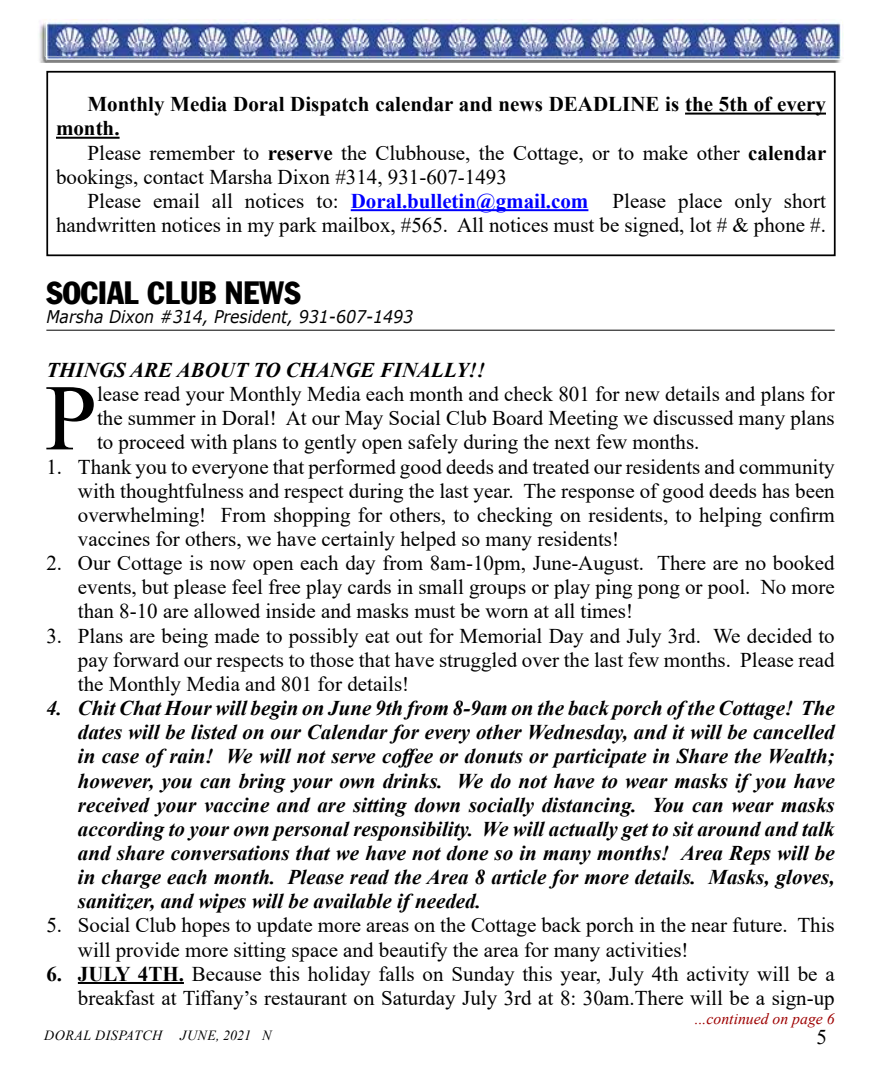
<style>
.page{position:relative;width:882px;height:1071px;background:#fff}
.page>*{position:absolute;margin:0;border:0;box-sizing:border-box;transform-origin:0 0}
.t1{font:93.98px "Times New Roman";color:#000}
.t2{font:31.5px "Franklin Gothic Condensed";color:#000}
.t3{font:21px/24.2px "Times New Roman";color:#000;text-align:justify}
.t4{font:italic 700 21px/24.2px "Times New Roman";color:#000;text-align:justify}
.t5{font:700 21px/24.2px "Times New Roman";color:#000}
.t6{font:italic 17.5px "Verdana";color:#000;scale:.9 1}
.t7{font:italic 15.75px "Times New Roman";color:#9e0000}
.t8{font:italic 14px "Times New Roman";letter-spacing:.035em;color:#000}
.t9{font:italic 14px "Times New Roman";letter-spacing:.015em;color:#000}
.s1{font-weight:700}
.s2{font-weight:700;color:#00f}
</style>
<div class="page">
<img style="left:39px;top:19px;width:804px;height:44px">
<hr style="left:685px;top:113px;width:141px;height:2px;background:#000">
<hr style="left:56px;top:137px;width:64px;height:2px;background:#000">
<hr style="left:351px;top:209px;width:237px;height:2px;background:#00f">
<div style="left:46px;top:71px;width:790px;height:185px;border:2px solid #000"></div>
<hr style="left:46px;top:330px;width:789px;height:1px;background:#000">
<hr style="left:78px;top:982px;width:106px;height:2px;background:#000">
<p class="t5" style="left:56px;top:92px;width:772px;text-indent:32px">Monthly Media Doral Dispatch calendar and news DEADLINE is the 5th of every month.</p>
<p class="t3" style="left:56px;top:140px;width:772px;text-indent:32px">Please remember to <span class="s1">reserve</span> the Clubhouse, the Cottage, or to make other <span class="s1">calendar </span>bookings, contact Marsha Dixon #314, 931-607-1493</p>
<p class="t3" style="left:56px;top:188px;width:772px;text-align:right">Please email all notices to: <span class="s2">Doral.bulletin@gmail.com</span> Please place only short handwritten notices in my park mailbox, #565. All notices must be signed, lot # &amp; phone #.</p>
<h2 class="t2" style="left:46px;top:273px;width:256px">SOCIAL CLUB NEWS</h2>
<p class="t6" style="left:46px;top:304px;width:409px">Marsha Dixon #314, President, 931-607-1493</p>
<p class="t4" style="left:46px;top:357px;width:440px">THINGS ARE ABOUT TO CHANGE FINALLY!!</p>
<h1 class="t1" style="left:45px;top:352px;width:54px">P</h1>
<p class="t3" style="left:97px;top:381px;width:739px">lease read your Monthly Media each month and check 801 for new details and plans for the summer in Doral! At our May Social Club Board Meeting we discussed many plans to proceed with plans to gently open safely during the next few months.</p>
<p class="t3" style="left:78px;top:454px;width:758px;text-indent:-32px">1. Thank you to everyone that performed good deeds and treated our residents and community with thoughtfulness and respect during the last year. The response of good deeds has been overwhelming! From shopping for others, to checking on residents, to helping confirm vaccines for others, we have certainly helped so many residents!</p>
<p class="t3" style="left:78px;top:550px;width:758px;text-indent:-32px">2. Our Cottage is now open each day from 8am-10pm, June-August. There are no booked events, but please feel free play cards in small groups or play ping pong or pool. No more than 8-10 are allowed inside and masks must be worn at all times!</p>
<p class="t3" style="left:78px;top:623px;width:758px;text-indent:-32px">3. Plans are being made to possibly eat out for Memorial Day and July 3rd. We decided to pay forward our respects to those that have struggled over the last few months. Please read the Monthly Media and 801 for details!</p>
<p class="t4" style="left:78px;top:695px;width:758px;text-indent:-32px">4. Chit Chat Hour will begin on June 9th from 8-9am on the back porch of the Cottage! The dates will be listed on our Calendar for every other Wednesday, and it will be cancelled in case of rain! We will not serve coffee or donuts or participate in Share the Wealth; however, you can bring your own drinks. We do not have to wear masks if you have received your vaccine and are sitting down socially distancing. You can wear masks according to your own personal responsibility. We will actually get to sit around and talk and share conversations that we have not done so in many months! Area Reps will be in charge each month. Please read the Area 8 article for more details. Masks, gloves, sanitizer, and wipes will be available if needed.</p>
<p class="t3" style="left:78px;top:913px;width:758px;text-indent:-32px">5. Social Club hopes to update more areas on the Cottage back porch in the near future. This will provide more sitting space and beautify the area for many activities!</p>
<p class="t3" style="left:46px;top:961px;width:790px;text-align:right"><span class="s1">6. JULY 4TH.</span> Because this holiday falls on Sunday this year, July 4th activity will be a breakfast at Tiffany’s restaurant on Saturday July 3rd at 8: 30am.There will be a sign-up</p>
<p class="t7" style="left:695px;top:1008px;width:141px">...continued on page 6</p>
<p class="t8" style="left:44px;top:1026px;width:120px">DORAL DISPATCH</p>
<p class="t9" style="left:180px;top:1026px;width:93px">JUNE, 2021 N</p>
<p class="t3" style="left:816px;top:1024px;width:12px">5</p>
</div>
